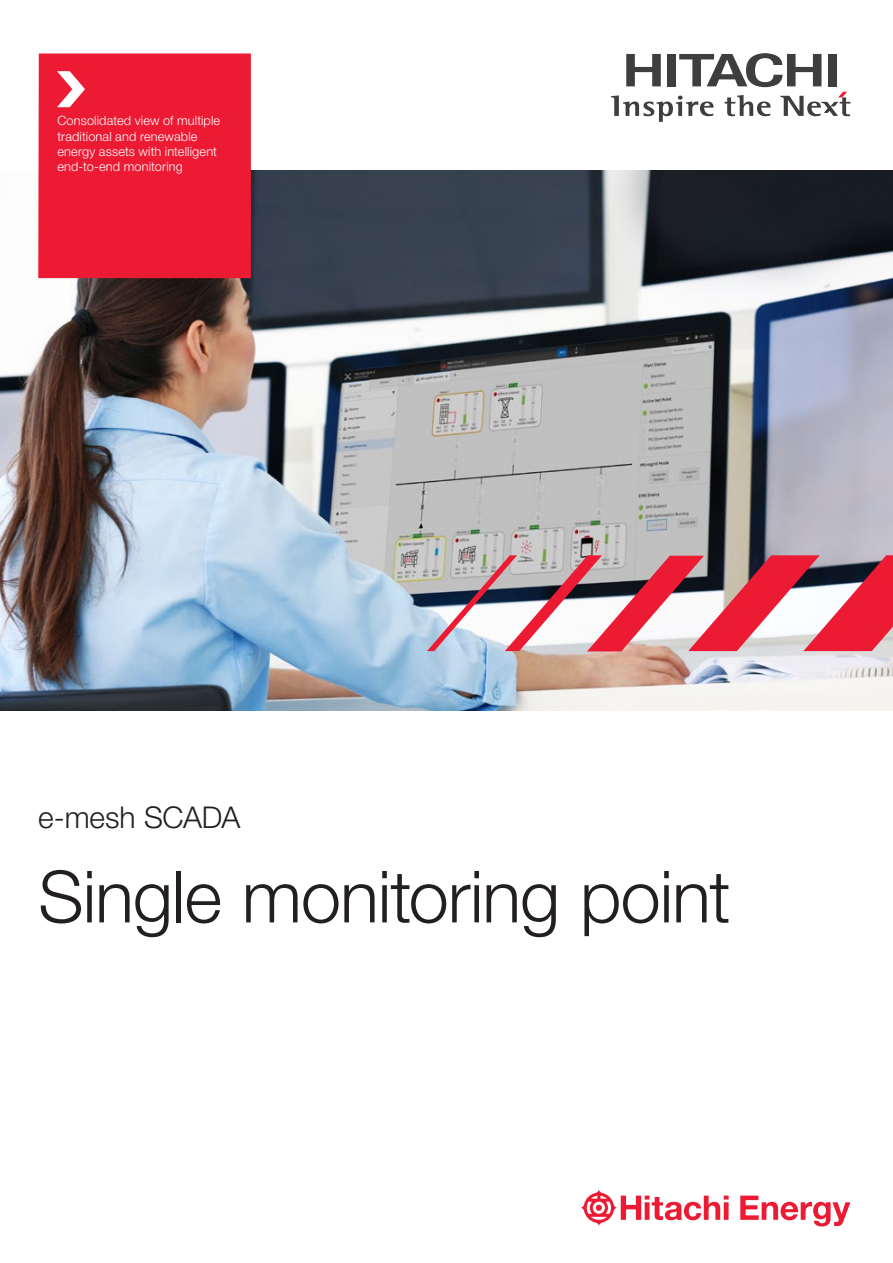
<style>
.page{position:relative;width:893px;height:1263px;background:#fff}
.page>*{position:absolute;margin:0;border:0;box-sizing:border-box;transform-origin:0 0}
.Headline_L_48pt_57_6{font:300 72px "Helvetica Neue LT Pro";letter-spacing:-.015em;color:#231f20}
.Subheadline_20pt_24p{font:300 30px "Helvetica Neue LT Pro";letter-spacing:-.005em;color:#231f20}
.Copytext_8_5_10_2pt{font:300 12.75px/15.3px "Helvetica Neue LT Pro";letter-spacing:.01em;color:#fff}
</style>
<div class="page">
<img style="left:0;top:170px;width:893px;height:540px">
<div style="left:38px;top:53px;width:213px;height:225px;background:#ed1a33"></div>
<svg style="left:427px;top:555px;width:466px;height:96px"></svg>
<svg style="left:57px;top:71px;width:28px;height:36px"></svg>
<svg style="left:611px;top:53px;width:239px;height:69px"></svg>
<svg style="left:580px;top:1189px;width:270px;height:37px"></svg>
<p class="Copytext_8_5_10_2pt" style="left:57px;top:113px;width:164px">Consolidated view of multiple traditional and renewable energy assets with intelligent end-to-end monitoring</p>
<p class="Subheadline_20pt_24p" style="left:38px;top:799px;width:204px">e-mesh SCADA</p>
<p class="Headline_L_48pt_57_6" style="left:38px;top:853px;width:694px">Single monitoring point</p>
</div>
